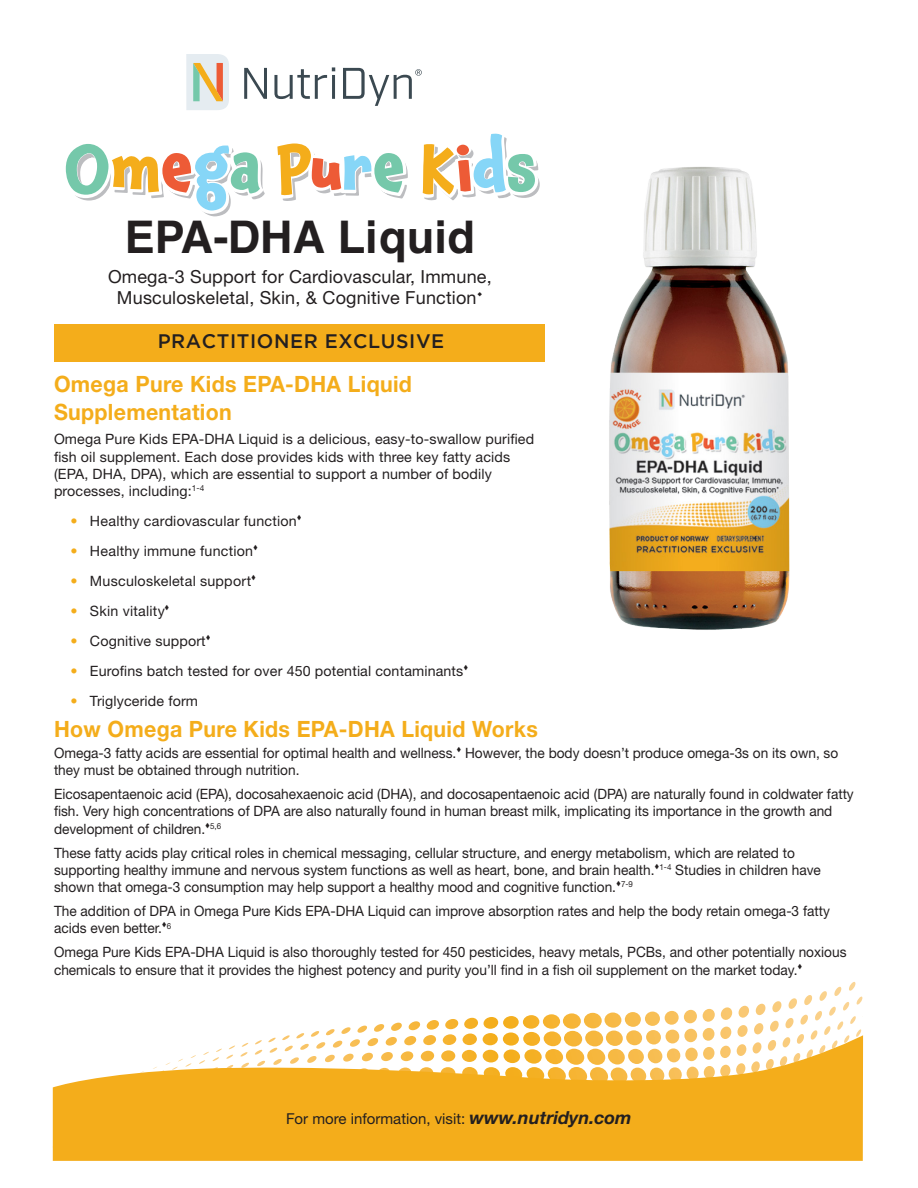
<style>
.page{position:relative;width:918px;height:1188px;background:#fff}
.page>*{position:absolute;margin:0;border:0;box-sizing:border-box;transform-origin:0 0}
.t1{font:700 45px "Helvetica LT Std";color:#231f20}
.t2{font:700 22.5px "Helvetica Neue LT Std";letter-spacing:.015em;color:#f4ad1b;scale:.95 1}
.t3{font:500 19.5px "Gotham";letter-spacing:.03em;color:#231f20}
.t4{font:18px/21.6px "Helvetica Neue LT Std";letter-spacing:.01em;color:#231f20;text-align:center}
.t5{font:15px "Helvetica Neue LT Std";color:#231f20}
.t6{font:14.25px/17.2px "Helvetica Neue LT Std";color:#231f20;scale:.96 1}
.t7{font:14.25px/17.2px "Helvetica Neue LT Std";color:#231f20}
.t8{font:14.25px "Helvetica Neue LT Std";letter-spacing:.02em;color:#231f20}
.s1{color:#f4ad1b}
.s2{font-weight:700;font-style:italic;font-size:18px}
</style>
<div class="page">
<svg style="left:299px;top:982px;width:565px;height:66px"></svg>
<svg style="left:53px;top:1035px;width:810px;height:126px;fill:#f4ad1b"></svg>
<div style="left:54px;top:324px;width:490px;height:38px;background:#f4ad1b"></div>
<svg style="left:65px;top:144px;width:200px;height:73px"></svg>
<svg style="left:277px;top:143px;width:131px;height:58px"></svg>
<svg style="left:244px;top:68px;width:23px;height:31px"></svg>
<svg style="left:274px;top:67px;width:61px;height:32px"></svg>
<hr style="left:332px;top:75px;width:3px;height:24px;background:#3b4951">
<svg style="left:343px;top:68px;width:79px;height:38px"></svg>
<svg style="left:186px;top:54px;width:43px;height:56px;background:#ded6c4"></svg>
<img style="left:609px;top:167px;width:181px;height:463px">
<svg style="left:422px;top:133px;width:118px;height:68px"></svg>
<h1 class="t1" style="left:125px;top:210px;width:352px">EPA-DHA Liquid</h1>
<p class="t4" style="left:108px;top:265px;width:385px">Omega-3 Support for Cardiovascular, Immune,<br>Musculoskeletal, Skin, &amp; Cognitive Function</p>
<p class="t3" style="left:158px;top:330px;width:288px">PRACTITIONER EXCLUSIVE</p>
<p class="t2" style="left:54px;top:370px;width:378px">Omega Pure Kids EPA-DHA Liquid</p>
<p class="t2" style="left:54px;top:398px;width:189px">Supplementation</p>
<p class="t7" style="left:54px;top:431px;width:482px">Omega Pure Kids EPA-DHA Liquid is a delicious, easy-to-swallow purified fish oil supplement. Each dose provides kids with three key fatty acids (EPA, DHA, DPA), which are essential to support a number of bodily processes, including:<sup>1-4</sup></p>
<p class="t7" style="left:70px;top:512px;width:233px"><span class="s1">•</span> Healthy cardiovascular function▼</p>
<p class="t7" style="left:70px;top:542px;width:189px"><span class="s1">•</span> Healthy immune function▼</p>
<p class="t7" style="left:70px;top:572px;width:187px"><span class="s1">•</span> Musculoskeletal support▼</p>
<p class="t8" style="left:71px;top:603px;width:100px"><span class="s1">•</span> Skin vitality▼</p>
<p class="t7" style="left:70px;top:632px;width:142px"><span class="s1">•</span> Cognitive support▼</p>
<p class="t7" style="left:70px;top:662px;width:399px"><span class="s1">•</span> Eurofins batch tested for over 450 potential contaminants▼</p>
<p class="t7" style="left:70px;top:692px;width:129px"><span class="s1">•</span> Triglyceride form</p>
<p class="t2" style="left:54px;top:715px;width:511px">How Omega Pure Kids EPA-DHA Liquid Works</p>
<p class="t6" style="left:54px;top:744px;width:819px">Omega-3 fatty acids are essential for optimal health and wellness.▼ However, the body doesn’t produce omega-3s on its own, so they must be obtained through nutrition.</p>
<p class="t6" style="left:54px;top:785px;width:835px">Eicosapentaenoic acid (EPA), docosahexaenoic acid (DHA), and docosapentaenoic acid (DPA) are naturally found in coldwater fatty fish. Very high concentrations of DPA are also naturally found in human breast milk, implicating its importance in the growth and development of children.▼<sup>5,6</sup></p>
<p class="t6" style="left:54px;top:844px;width:800px">These fatty acids play critical roles in chemical messaging, cellular structure, and energy metabolism, which are related to supporting healthy immune and nervous system functions as well as heart, bone, and brain health.▼<sup>1-4</sup> Studies in children have shown that omega-3 consumption may help support a healthy mood and cognitive function.▼<sup>7-9</sup></p>
<p class="t6" style="left:54px;top:902px;width:810px">The addition of DPA in Omega Pure Kids EPA-DHA Liquid can improve absorption rates and help the body retain omega-3 fatty acids even better.▼<sup>6</sup></p>
<p class="t6" style="left:54px;top:944px;width:827px">Omega Pure Kids EPA-DHA Liquid is also thoroughly tested for 450 pesticides, heavy metals, PCBs, and other potentially noxious chemicals to ensure that it provides the highest potency and purity you’ll find in a fish oil supplement on the market today.▼</p>
<p class="t5" style="left:286px;top:1110px;width:347px">For more information, visit: <span class="s2">www.nutridyn.com</span></p>
</div>
